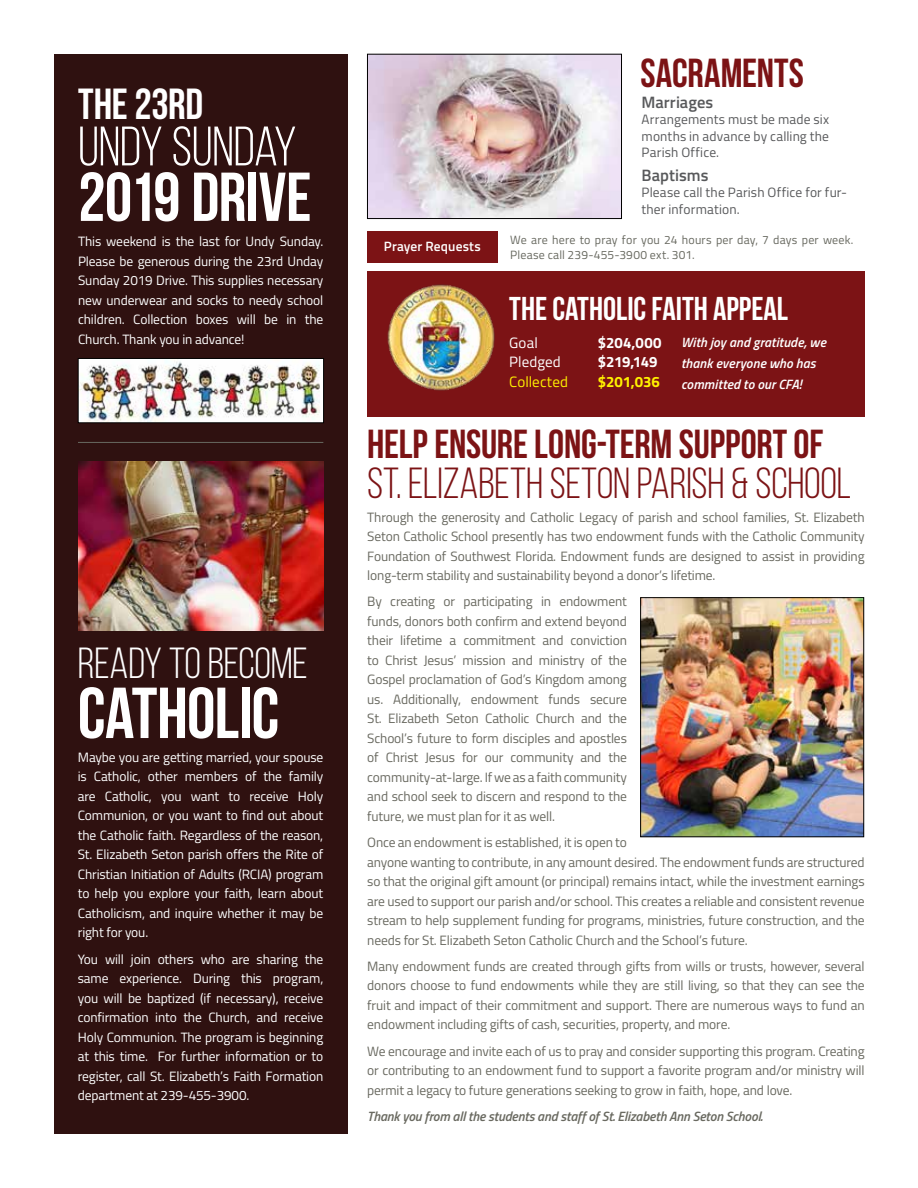
<style>
.page{position:relative;width:918px;height:1188px;background:#fff}
.page>*{position:absolute;margin:0;border:0;box-sizing:border-box;transform-origin:0 0}
.t1{font:700 72px "Bebas Neue";letter-spacing:-.015em;color:#fff}
.t2{font:700 69px "Bebas Neue";letter-spacing:-.01em;color:#fff}
.t3{font:55.5px "Bebas Neue";letter-spacing:-.01em;color:#fff}
.t4{font:43.5px "Bebas Neue";letter-spacing:-.005em;color:#7c1315}
.t5{font:43.5px "Bebas Neue";letter-spacing:-.005em;color:#fff}
.t6{font:700 43.5px "Bebas Neue";letter-spacing:-.005em;color:#fff}
.t7{font:700 40.5px "Bebas Neue";letter-spacing:-.005em;color:#7c1315}
.t8{font:40.5px "Bebas Neue";color:#7c1315}
.t9{font:33px "Bebas Neue";color:#fff}
.t10{font:600 16.5px "Titillium";color:#58595b}
.t11{font:700 15px/19.5px "Titillium";color:#fff}
.t12{font:15px/19.5px "Titillium";letter-spacing:.01em;color:#fff}
.t13{font:15px "Titillium";letter-spacing:.005em;color:#fff200}
.t14{font:700 15px "Titillium";letter-spacing:-.005em;color:#fff200}
.t15{font:13.5px/19.5px "Titillium";letter-spacing:-.01em;color:#696960;text-align:justify}
.t16{font:13.5px/19.5px "Titillium";letter-spacing:-.01em;color:#fff;text-align:justify}
.t17{font:13.5px/16.5px "Titillium";letter-spacing:.01em;color:#58595b;text-align:justify}
.t18{font:italic 600 13.5px "Titillium";letter-spacing:-.01em;color:#696960}
.t19{font:italic 600 13.5px/21px "Titillium";letter-spacing:.01em;color:#fff}
.t20{font:600 13.5px "Titillium";letter-spacing:.01em;color:#fff}
.t21{font:12px/15px "Titillium";letter-spacing:.015em;color:#686960}
.s1{font-weight:700}
</style>
<div class="page">
<div style="left:54px;top:54px;width:293px;height:1080px;background:#2f1110"></div>
<div style="left:367px;top:231px;width:130px;height:31px;background:#7c1315"></div>
<img style="left:369px;top:56px;width:251px;height:161px">
<div style="left:367px;top:54px;width:255px;height:165px;border:1px solid #000"></div>
<div style="left:367px;top:272px;width:498px;height:145px;background:#7c1315"></div>
<img style="left:387px;top:284px;width:108px;height:107px">
<hr style="left:78px;top:442px;width:245px;height:1px;background:#686960">
<img style="left:78px;top:461px;width:245px;height:169px">
<img style="left:80px;top:360px;width:242px;height:61px">
<div style="left:78px;top:358px;width:246px;height:65px;border:1px solid #000"></div>
<img style="left:642px;top:599px;width:220px;height:236px">
<div style="left:640px;top:597px;width:224px;height:240px;border:1px solid #000"></div>
<h3 class="t6" style="left:78px;top:80px;width:127px">THE 23RD</h3>
<h3 class="t3" style="left:78px;top:117px;width:220px">UNDY SUNDAY</h3>
<h2 class="t2" style="left:78px;top:159px;width:235px">2019 DRIVE</h2>
<p class="t16" style="left:78px;top:231px;width:247px">This weekend is the last for Undy Sunday.<br>Please be generous during the 23rd Unday Sunday 2019 Drive. This supplies necessary new underwear and socks to needy school children. Collection boxes will be in the Church. Thank you in advance!</p>
<h3 class="t5" style="left:78px;top:640px;width:232px">READY TO BECOME</h3>
<h1 class="t1" style="left:78px;top:674px;width:203px">CATHOLIC</h1>
<p class="t16" style="left:78px;top:747px;width:247px">Maybe you are getting married, your spouse is Catholic, other members of the family are Catholic, you want to receive Holy Communion, or you want to find out about the Catholic faith. Regardless of the reason, St. Elizabeth Seton parish offers the Rite of Christian Initiation of Adults (RCIA) program to help you explore your faith, learn about Catholicism, and inquire whether it may be right for you.</p>
<p class="t16" style="left:78px;top:949px;width:247px">You will join others who are sharing the same experience. During this program, you will be baptized (if necessary), receive confirmation into the Church, and receive Holy Communion. The program is beginning at this time. For further information or to register, call St. Elizabeth’s Faith Formation department at 239-455-3900.</p>
<p class="t20" style="left:384px;top:236px;width:98px">Prayer Requests</p>
<h3 class="t8" style="left:641px;top:50px;width:165px">SACRAMENTS</h3>
<p class="t10" style="left:642px;top:89px;width:73px">Marriages</p>
<p class="t17" style="left:642px;top:110px;width:189px">Arrangements must be made six months in advance by calling the Parish Office.</p>
<p class="t10" style="left:642px;top:162px;width:68px">Baptisms</p>
<p class="t17" style="left:642px;top:183px;width:207px">Please call the Parish Office for fur&shy;ther information.</p>
<p class="t21" style="left:510px;top:231px;width:345px">We are here to pray for you 24 hours per day, 7 days per week.<br>Please call 239-455-3900 ext. 301.</p>
<h3 class="t9" style="left:509px;top:291px;width:280px">THE CATHOLIC FAITH <span class="s1">APPEAL</span></h3>
<p class="t12" style="left:509px;top:332px;width:53px">Goal<br>Pledged</p>
<p class="t13" style="left:509px;top:371px;width:60px">Collected</p>
<p class="t11" style="left:598px;top:332px;width:65px">$204,000 $219,149</p>
<p class="t14" style="left:598px;top:370px;width:64px">$201,036</p>
<p class="t19" style="left:681px;top:331px;width:147px">With joy and gratitude, we thank everyone who has committed to our CFA!</p>
<h3 class="t7" style="left:367px;top:422px;width:458px">HELP ENSURE LONG-TERM SUPPORT OF</h3>
<h3 class="t4" style="left:367px;top:460px;width:486px">ST. ELIZABETH SETON PARISH &amp; SCHOOL</h3>
<p class="t15" style="left:367px;top:507px;width:499px">Through the generosity and Catholic Legacy of parish and school families, St. Elizabeth Seton Catholic School presently has two endowment funds with the Catholic Community Foundation of Southwest Florida. Endowment funds are designed to assist in providing long-term stability and sustainability beyond a donor’s lifetime.</p>
<p class="t15" style="left:367px;top:591px;width:261px">By creating or participating in endowment funds, donors both confirm and extend beyond their lifetime a commitment and conviction to Christ Jesus’ mission and ministry of the Gospel proclamation of God’s Kingdom among us. Additionally, endowment funds secure St. Elizabeth Seton Catholic Church and the School’s future to form disciples and apostles of Christ Jesus for our community and the community-at-large. If we as a faith community and school seek to discern and respond to the future, we must plan for it as well.</p>
<p class="t15" style="left:367px;top:832px;width:499px;text-align:left">Once an endowment is established, it is open to<br>anyone wanting to contribute, in any amount desired. The endowment funds are structured so that the original gift amount (or principal) remains intact, while the investment earnings are used to support our parish and/or school. This creates a reliable and consistent revenue stream to help supplement funding for programs, ministries, future construction, and the needs for St. Elizabeth Seton Catholic Church and the School’s future.</p>
<p class="t15" style="left:367px;top:956px;width:499px">Many endowment funds are created through gifts from wills or trusts, however, several donors choose to fund endowments while they are still living, so that they can see the fruit and impact of their commitment and support. There are numerous ways to fund an endowment including gifts of cash, securities, property, and more.</p>
<p class="t15" style="left:367px;top:1040px;width:499px">We encourage and invite each of us to pray and consider supporting this program. Creating or contributing to an endowment fund to support a favorite program and/or ministry will permit a legacy to future generations seeking to grow in faith, hope, and love.</p>
<p class="t18" style="left:367px;top:1106px;width:397px">Thank you from all the students and staff of St. Elizabeth Ann Seton School.</p>
</div>
